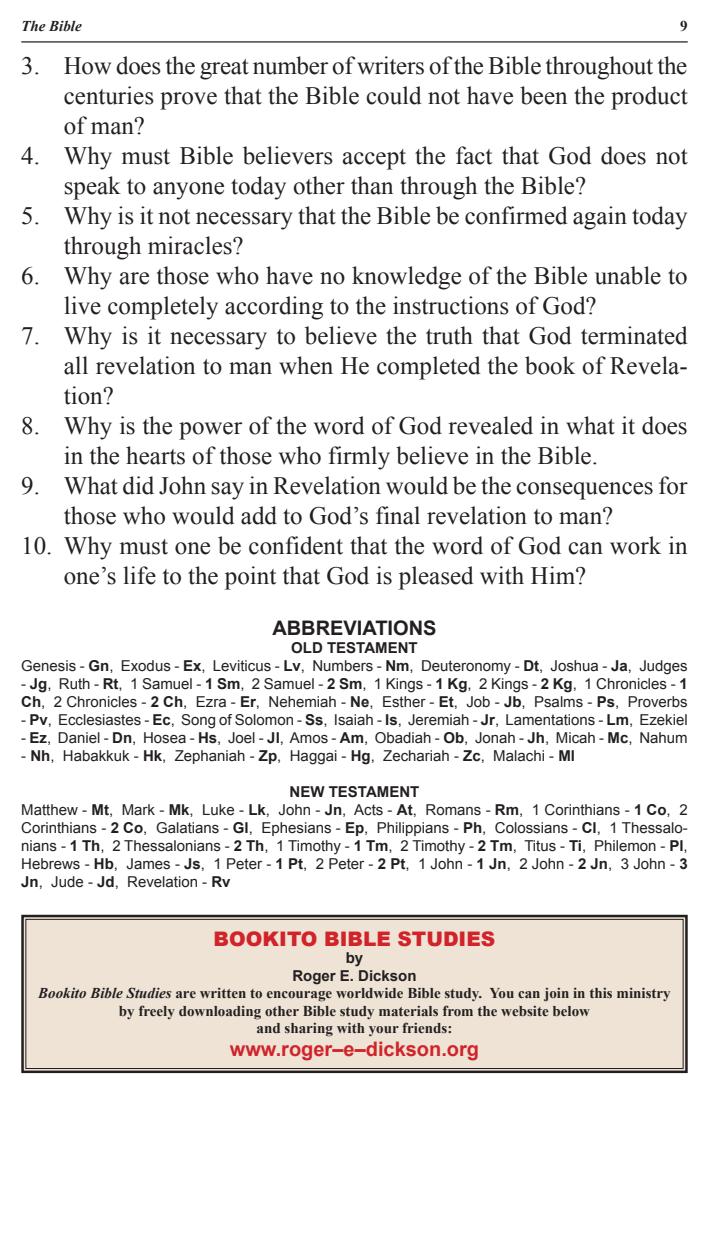
<style>
.page{position:relative;width:709px;height:1241px;background:#fff}
.page>*{position:absolute;margin:0;border:0;box-sizing:border-box;transform-origin:0 0}
.t1{font:25px/30px "Times New Roman";color:#231f20}
.t2{font:700 20px "Arial";color:#d1232a}
.t3{font:900 20px "Arial";color:#d1232a}
.t4{font:700 20px "Arial";color:#231f20}
.t5{font:15px/18px "Arial";color:#231f20}
.t6{font:700 15px/17.5px "Times New Roman";color:#231f20;text-align:center}
.t7{font:700 15px/17.5px "Arial";color:#231f20;text-align:center}
.t8{font:italic 700 15px "Times New Roman";color:#231f20}
.s1{font-weight:700}
.s2{font-style:italic}
</style>
<div class="page">
<hr style="left:21px;top:41px;width:666px;height:2px;background:#231f20">
<div style="left:21px;top:914px;width:667px;height:160px;background:#eee3d5"></div>
<div style="left:25px;top:918px;width:658px;height:150px;border:1px solid #231f20"></div>
<p class="t8" style="left:21px;top:16px;width:62px">The Bible</p>
<p class="t6" style="left:680px;top:17px;width:9px">9</p>
<h1 class="t1" style="left:64px;top:50px;width:625px;text-align:justify;text-indent:-43px">3. How does the great number of writers of the Bible throughout the centuries prove that the Bible could not have been the product of man?</h1>
<h1 class="t1" style="left:64px;top:140px;width:625px;text-indent:-42px">4. Why must Bible believers accept the fact that God does not speak to anyone today other than through the Bible?</h1>
<h1 class="t1" style="left:64px;top:200px;width:625px;text-indent:-42px">5. Why is it not necessary that the Bible be confirmed again today through miracles?</h1>
<h1 class="t1" style="left:64px;top:260px;width:625px;text-indent:-42px">6. Why are those who have no knowledge of the Bible unable to live completely according to the instructions of God?</h1>
<h1 class="t1" style="left:64px;top:320px;width:625px;text-align:justify;text-indent:-42px">7. Why is it necessary to believe the truth that God terminated all revelation to man when He completed the book of Revela&shy;tion?</h1>
<h1 class="t1" style="left:64px;top:410px;width:625px;text-indent:-42px">8. Why is the power of the word of God revealed in what it does in the hearts of those who firmly believe in the Bible.</h1>
<h1 class="t1" style="left:64px;top:470px;width:625px;text-indent:-42px">9. What did John say in Revelation would be the consequences for those who would add to God’s final revelation to man?</h1>
<h1 class="t1" style="left:64px;top:530px;width:625px;text-indent:-42px">10. Why must one be confident that the word of God can work in one’s life to the point that God is pleased with Him?</h1>
<h2 class="t4" style="left:272px;top:613px;width:166px">ABBREVIATIONS</h2>
<p class="t5" style="left:21px;top:638px;width:668px;text-align:center"><span class="s1">OLD TESTAMENT<br></span>Genesis - <span class="s1">Gn</span>, Exodus - <span class="s1">Ex</span>, Leviticus - <span class="s1">Lv</span>, Numbers - <span class="s1">Nm</span>, Deuteronomy - <span class="s1">Dt</span>, Joshua - <span class="s1">Ja</span>, Judges</p>
<p class="t5" style="left:21px;top:674px;width:668px">- <span class="s1">Jg</span>, Ruth - <span class="s1">Rt</span>, 1 Samuel - <span class="s1">1 Sm</span>, 2 Samuel - <span class="s1">2 Sm</span>, 1 Kings - <span class="s1">1 Kg</span>, 2 Kings - <span class="s1">2 Kg</span>, 1 Chronicles - <span class="s1">1<br>Ch</span>, 2 Chronicles - <span class="s1">2 Ch</span>, Ezra - <span class="s1">Er</span>, Nehemiah - <span class="s1">Ne</span>, Esther - <span class="s1">Et</span>, Job - <span class="s1">Jb</span>, Psalms - <span class="s1">Ps</span>, Proverbs</p>
<p class="t5" style="left:21px;top:710px;width:668px">- <span class="s1">Pv</span>, Ecclesiastes - <span class="s1">Ec</span>, Song of Solomon - <span class="s1">Ss</span>, Isaiah - <span class="s1">Is</span>, Jeremiah - <span class="s1">Jr</span>, Lamentations - <span class="s1">Lm</span>, Ezekiel</p>
<p class="t5" style="left:21px;top:728px;width:668px">- <span class="s1">Ez</span>, Daniel - <span class="s1">Dn</span>, Hosea - <span class="s1">Hs</span>, Joel - <span class="s1">Jl</span>, Amos - <span class="s1">Am</span>, Obadiah - <span class="s1">Ob</span>, Jonah - <span class="s1">Jh</span>, Micah - <span class="s1">Mc</span>, Nahum</p>
<p class="t5" style="left:21px;top:746px;width:555px">- <span class="s1">Nh</span>, Habakkuk - <span class="s1">Hk</span>, Zephaniah - <span class="s1">Zp</span>, Haggai - <span class="s1">Hg</span>, Zechariah - <span class="s1">Zc</span>, Malachi - <span class="s1">Ml</span></p>
<p class="t5" style="left:21px;top:782px;width:668px;text-indent:268px"><span class="s1">NEW TESTAMENT<br></span>Matthew - <span class="s1">Mt</span>, Mark - <span class="s1">Mk</span>, Luke - <span class="s1">Lk</span>, John - <span class="s1">Jn</span>, Acts - <span class="s1">At</span>, Romans - <span class="s1">Rm</span>, 1 Corinthians - <span class="s1">1 Co</span>, 2<br>Corinthians - <span class="s1">2 Co</span>, Galatians - <span class="s1">Gl</span>, Ephesians - <span class="s1">Ep</span>, Philippians - <span class="s1">Ph</span>, Colossians - <span class="s1">Cl</span>, 1 Thessalo&shy;nians - <span class="s1">1 Th</span>, 2 Thessalonians - <span class="s1">2 Th</span>, 1 Timothy - <span class="s1">1 Tm</span>, 2 Timothy - <span class="s1">2 Tm</span>, Titus - <span class="s1">Ti</span>, Philemon - <span class="s1">Pl</span>, Hebrews - <span class="s1">Hb</span>, James - <span class="s1">Js</span>, 1 Peter - <span class="s1">1 Pt</span>, 2 Peter - <span class="s1">2 Pt</span>, 1 John - <span class="s1">1 Jn</span>, 2 John - <span class="s1">2 Jn</span>, 3 John - <span class="s1">3<br>Jn</span>, Jude - <span class="s1">Jd</span>, Revelation - <span class="s1">Rv</span></p>
<h2 class="t3" style="left:214px;top:923px;width:283px">BOOKITO BIBLE STUDIES</h2>
<p class="t7" style="left:292px;top:949px;width:126px">by<br>Roger E. Dickson</p>
<p class="t6" style="left:38px;top:983px;width:634px"><span class="s2">Bookito Bible Studies</span> are written to encourage worldwide Bible study. You can join in this ministry by freely downloading other Bible study materials from the website below<br>and sharing with your friends:</p>
<h2 class="t2" style="left:230px;top:1034px;width:251px">www.roger–e–dickson.org</h2>
</div>
